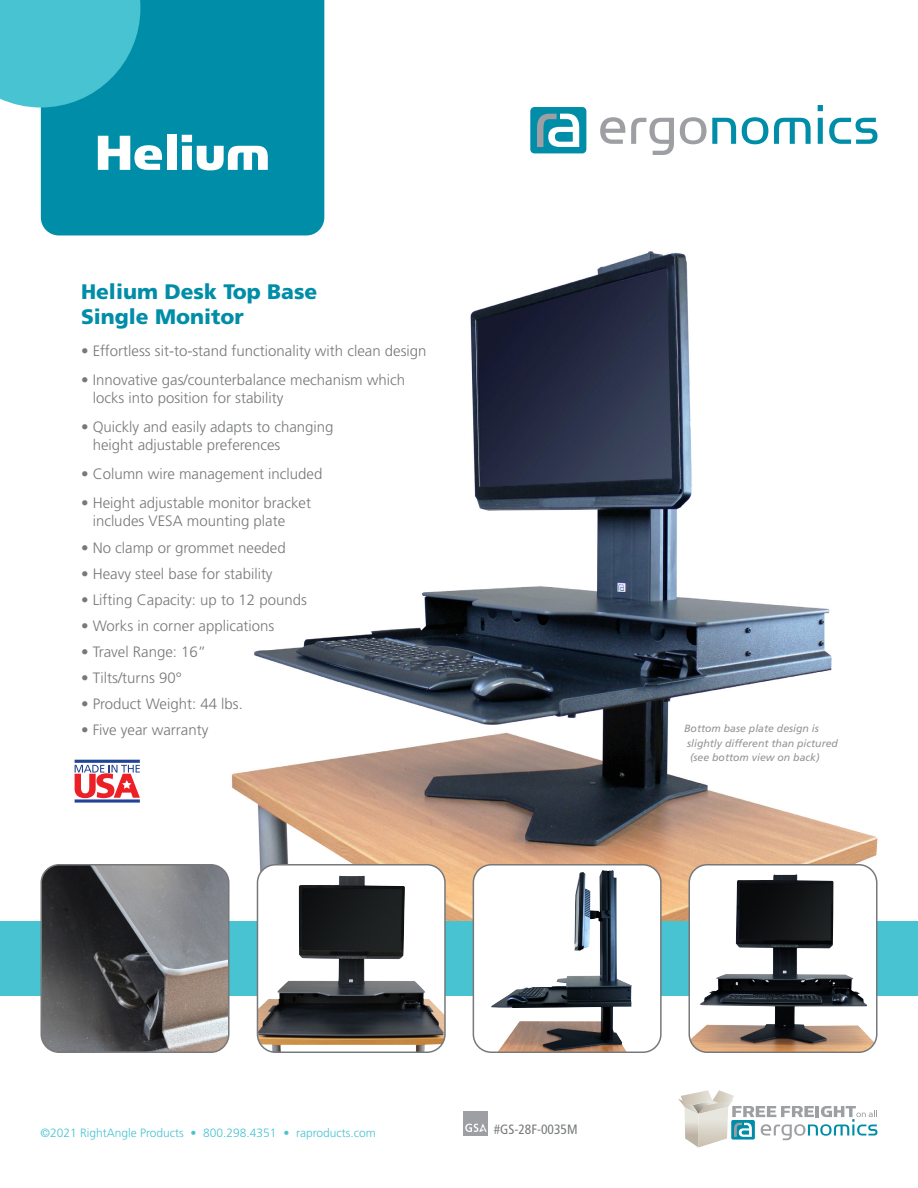
<style>
.page{position:relative;width:918px;height:1188px;background:#fff}
.page>*{position:absolute;margin:0;border:0;box-sizing:border-box;transform-origin:0 0}
.t1{font:55.5px "Simian Display Chimpanzee";color:#fff}
.t2{font:900 21px/25.2px "Frutiger LT Std";color:#008da8}
.t3{font:300 15px/18px "Frutiger LT Std";color:#76787b}
.t4{font:condensed 13.5px "Frutiger LT Std";color:#76787b}
.t5{font:300 12px "Frutiger LT Std";color:#47c3d2}
.t6{font:italic 10.5px "Frutiger LT Std";color:#939598}
</style>
<div class="page">
<img style="left:168px;top:185px;width:710px;height:736px">
<div style="left:0;top:921px;width:918px;height:75px;background:#47c3d2"></div>
<div style="left:257px;top:865px;width:188px;height:187px;background:#fff;border-radius:18px"></div>
<img style="left:257px;top:876px;width:186px;height:176px">
<div style="left:257px;top:864px;width:189px;height:189px;border:2px solid #76787b;border-radius:18px"></div>
<svg style="left:600px;top:117px;width:25px;height:27px"></svg>
<svg style="left:631px;top:118px;width:43px;height:37px"></svg>
<svg style="left:680px;top:117px;width:26px;height:27px"></svg>
<svg style="left:712px;top:118px;width:24px;height:26px"></svg>
<svg style="left:742px;top:117px;width:26px;height:27px"></svg>
<svg style="left:774px;top:118px;width:37px;height:26px"></svg>
<svg style="left:818px;top:105px;width:5px;height:39px"></svg>
<svg style="left:829px;top:118px;width:48px;height:26px"></svg>
<div style="left:530px;top:107px;width:56px;height:46px;background:#008da8;border-radius:4px"></div>
<svg style="left:537px;top:113px;width:42px;height:34px"></svg>
<div style="left:41px;top:0;width:283px;height:235px;background:#008da8"></div>
<svg style="left:0;top:0;width:140px;height:107px;background:#3ebccc"></svg>
<svg style="left:678px;top:1090px;width:200px;height:58px"></svg>
<img style="left:43px;top:865px;width:186px;height:185px">
<div style="left:40px;top:864px;width:190px;height:189px;border:2px solid #76787b;border-radius:18px"></div>
<div style="left:463px;top:1111px;width:25px;height:25px;background:#9d9fa2"></div>
<svg style="left:465px;top:1123px;width:22px;height:9px"></svg>
<hr style="left:75px;top:760px;width:65px;height:3px;background:#224497">
<svg style="left:75px;top:799px;width:65px;height:4px"></svg>
<svg style="left:75px;top:765px;width:65px;height:33px"></svg>
<div style="left:473px;top:865px;width:188px;height:187px;background:#fff;border-radius:18px"></div>
<img style="left:491px;top:870px;width:141px;height:180px">
<div style="left:473px;top:864px;width:189px;height:189px;border:2px solid #76787b;border-radius:18px"></div>
<div style="left:689px;top:865px;width:188px;height:187px;background:#fff;border-radius:18px"></div>
<img style="left:691px;top:874px;width:184px;height:176px">
<div style="left:688px;top:864px;width:190px;height:189px;border:2px solid #76787b;border-radius:18px"></div>
<p class="t1" style="left:95px;top:123px;width:177px">Helium</p>
<p class="t2" style="left:81px;top:279px;width:238px">Helium Desk Top Base<br>Single Monitor</p>
<p class="t3" style="left:81px;top:342px;width:347px">• Effortless sit-to-stand functionality with clean design</p>
<p class="t3" style="left:93px;top:371px;width:314px;text-indent:-12px">• Innovative gas/counterbalance mechanism which locks into position for stability</p>
<p class="t3" style="left:93px;top:418px;width:242px;text-indent:-12px">• Quickly and easily adapts to changing height adjustable preferences</p>
<p class="t3" style="left:81px;top:465px;width:243px">• Column wire management included</p>
<p class="t3" style="left:93px;top:494px;width:220px;text-indent:-12px">• Height adjustable monitor bracket includes VESA mounting plate</p>
<p class="t3" style="left:81px;top:539px;width:206px">• No clamp or grommet needed</p>
<p class="t3" style="left:81px;top:565px;width:193px">• Heavy steel base for stability</p>
<p class="t3" style="left:81px;top:591px;width:227px">• Lifting Capacity: up to 12 pounds</p>
<p class="t3" style="left:81px;top:617px;width:195px">• Works in corner applications</p>
<p class="t3" style="left:81px;top:643px;width:127px">• Travel Range: 16”</p>
<p class="t3" style="left:81px;top:669px;width:102px">• Tilts/turns 90°</p>
<p class="t3" style="left:81px;top:695px;width:163px">• Product Weight: 44 lbs.</p>
<p class="t3" style="left:81px;top:721px;width:129px">• Five year warranty</p>
<p class="t6" style="left:684px;top:723px;width:136px">Bottom base plate design is</p>
<p class="t6" style="left:687px;top:737px;width:152px">slightly different than pictured</p>
<p class="t6" style="left:690px;top:751px;width:131px">(see bottom view on back)</p>
<p class="t5" style="left:40px;top:1126px;width:337px">©2021 RightAngle Products • 800.298.4351 • raproducts.com</p>
<p class="t4" style="left:494px;top:1122px;width:85px">#GS-28F-0035M</p>
</div>
